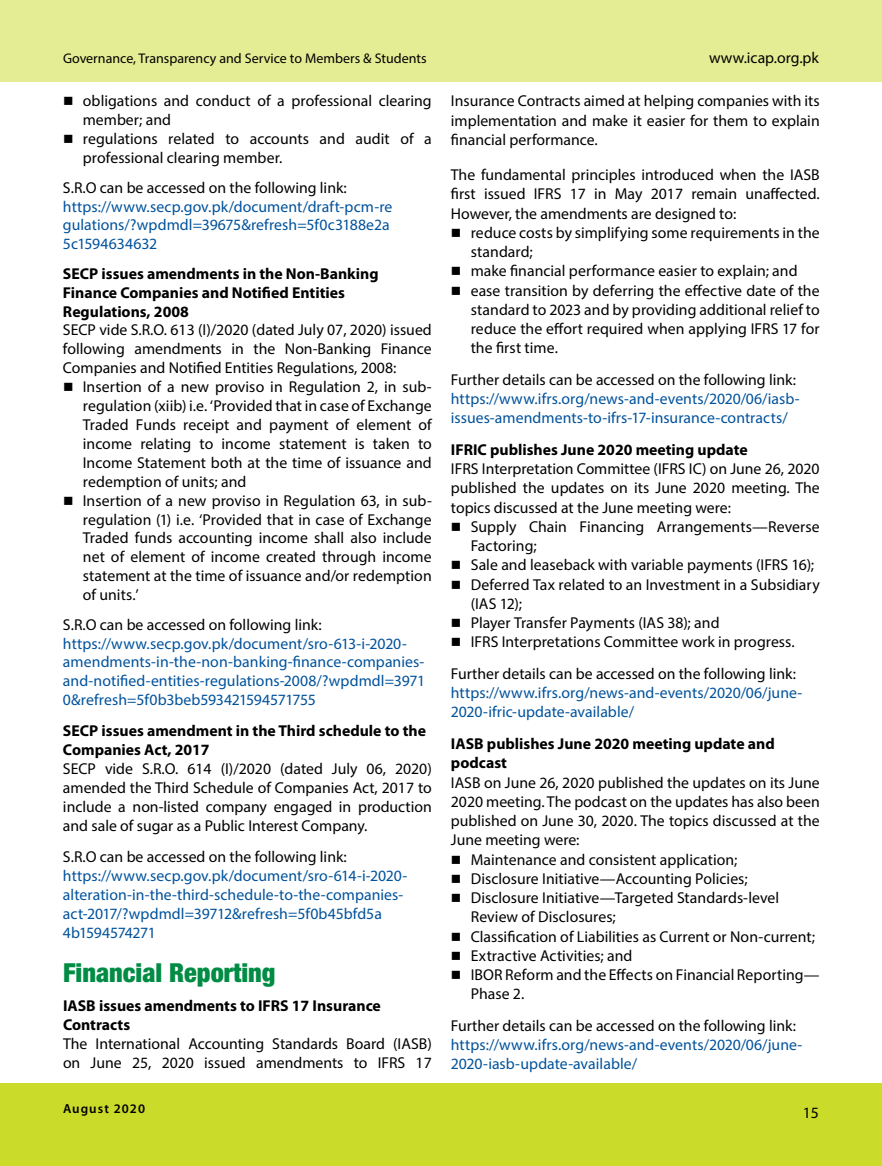
<style>
.page{position:relative;width:882px;height:1166px;background:#fff}
.page>*{position:absolute;margin:0;border:0;box-sizing:border-box;transform-origin:0 0}
.t1{font:900 condensed 26.25px "Helvetica Neue LT Std";color:#008c44}
.t2{font:15.75px/18.9px "Myriad Pro";color:#000}
.t3{font:15.75px/18.9px "Myriad Pro";color:#00529c}
.t4{font:700 15.75px/18.9px "Myriad Pro";color:#000}
.t5{font:14px "Myriad Pro";color:#000}
.t6{font:600 13.12px "Myriad Pro";letter-spacing:.08em;color:#000}
</style>
<div class="page">
<div style="left:0;top:0;width:882px;height:82px;background:#e5ed94"></div>
<div style="left:0;top:1083px;width:882px;height:83px;background:#cbdb2a"></div>
<p class="t5" style="left:63px;top:50px;width:365px">Governance, Transparency and Service to Members &amp; Students</p>
<p class="t2" style="left:709px;top:48px;width:111px">www.icap.org.pk</p>
<p class="t2" style="left:83px;top:91px;width:350px;text-indent:-20px">■ obligations and conduct of a professional clearing member; and</p>
<p class="t2" style="left:83px;top:129px;width:350px;text-indent:-20px">■ regulations related to accounts and audit of a professional clearing member.</p>
<p class="t2" style="left:63px;top:178px;width:285px">S.R.O can be accessed on the following link:</p>
<p class="t3" style="left:63px;top:196px;width:331px">https://www.secp.gov.pk/document/draft-pcm-re gulations/?wpdmdl=39675&amp;refresh=5f0c3188e2a<br>5c1594634632</p>
<p class="t4" style="left:63px;top:263px;width:317px">SECP issues amendments in the Non-Banking<br>Finance Companies and Notified Entities<br>Regulations, 2008</p>
<p class="t2" style="left:63px;top:320px;width:370px;text-align:justify">SECP vide S.R.O. 613 (I)/2020 (dated July 07, 2020) issued following amendments in the Non-Banking Finance Companies and Notified Entities Regulations, 2008:</p>
<p class="t2" style="left:83px;top:377px;width:351px;text-align:justify;text-indent:-20px">■ Insertion of a new proviso in Regulation 2, in sub&shy;regulation (xiib) i.e. ‘Provided that in case of Exchange Traded Funds receipt and payment of element of income relating to income statement is taken to Income Statement both at the time of issuance and redemption of units; and</p>
<p class="t2" style="left:83px;top:490px;width:351px;text-align:justify;text-indent:-20px">■ Insertion of a new proviso in Regulation 63, in sub&shy;regulation (1) i.e. ‘Provided that in case of Exchange Traded funds accounting income shall also include net of element of income created through income statement at the time of issuance and/or redemption of units.’</p>
<p class="t2" style="left:63px;top:614px;width:260px">S.R.O can be accessed on following link:</p>
<p class="t3" style="left:63px;top:633px;width:364px">https://www.secp.gov.pk/document/sro-613-i-2020- amendments-in-the-non-banking-finance-companies&shy;and-notified-entities-regulations-2008/?wpdmdl=3971<br>0&amp;refresh=5f0b3beb593421594571755</p>
<p class="t4" style="left:63px;top:721px;width:365px">SECP issues amendment in the Third schedule to the<br>Companies Act, 2017</p>
<p class="t2" style="left:63px;top:759px;width:370px;text-align:justify">SECP vide S.R.O. 614 (I)/2020 (dated July 06, 2020) amended the Third Schedule of Companies Act, 2017 to include a non-listed company engaged in production and sale of sugar as a Public Interest Company.</p>
<p class="t2" style="left:63px;top:847px;width:285px">S.R.O can be accessed on the following link:</p>
<p class="t3" style="left:63px;top:866px;width:346px">https://www.secp.gov.pk/document/sro-614-i-2020- alteration-in-the-third-schedule-to-the-companies&shy;act-2017/?wpdmdl=39712&amp;refresh=5f0b45bfd5a 4b1594574271</p>
<h1 class="t1" style="left:63px;top:956px;width:214px">Financial Reporting</h1>
<p class="t4" style="left:63px;top:995px;width:319px">IASB issues amendments to IFRS 17 Insurance<br>Contracts</p>
<p class="t2" style="left:63px;top:1033px;width:370px">The International Accounting Standards Board (IASB) on June 25, 2020 issued amendments to IFRS 17</p>
<p class="t6" style="left:63px;top:1100px;width:84px">August 2020</p>
<p class="t2" style="left:451px;top:91px;width:370px;text-align:justify">Insurance Contracts aimed at helping companies with its implementation and make it easier for them to explain financial performance.</p>
<p class="t2" style="left:451px;top:165px;width:370px;text-align:justify">The fundamental principles introduced when the IASB first issued IFRS 17 in May 2017 remain unaffected.<br>However, the amendments are designed to:</p>
<p class="t2" style="left:471px;top:223px;width:351px;text-indent:-20px">■ reduce costs by simplifying some requirements in the standard;</p>
<p class="t2" style="left:451px;top:261px;width:348px">■ make financial performance easier to explain; and</p>
<p class="t2" style="left:471px;top:280px;width:351px;text-align:justify;text-indent:-20px">■ ease transition by deferring the effective date of the standard to 2023 and by providing additional relief to reduce the effort required when applying IFRS 17 for the first time.</p>
<p class="t2" style="left:451px;top:370px;width:347px">Further details can be accessed on the following link:</p>
<p class="t3" style="left:451px;top:389px;width:350px">https://www.ifrs.org/news-and-events/2020/06/iasb&shy;issues-amendments-to-ifrs-17-insurance-contracts/</p>
<p class="t4" style="left:451px;top:439px;width:298px">IFRIC publishes June 2020 meeting update</p>
<p class="t2" style="left:451px;top:459px;width:370px;text-align:justify">IFRS Interpretation Committee (IFRS IC) on June 26, 2020 published the updates on its June 2020 meeting. The topics discussed at the June meeting were:</p>
<p class="t2" style="left:471px;top:517px;width:350px;text-indent:-20px">■ Supply Chain Financing Arrangements—Reverse<br>Factoring;</p>
<p class="t2" style="left:451px;top:555px;width:365px">■ Sale and leaseback with variable payments (IFRS 16);</p>
<p class="t2" style="left:471px;top:574px;width:350px;text-indent:-20px">■ Deferred Tax related to an Investment in a Subsidiary (IAS 12);</p>
<p class="t2" style="left:451px;top:613px;width:270px">■ Player Transfer Payments (IAS 38); and</p>
<p class="t2" style="left:451px;top:626px;width:347px;line-height:31.5px">■ IFRS Interpretations Committee work in progress.<br>Further details can be accessed on the following link:</p>
<p class="t3" style="left:451px;top:683px;width:353px">https://www.ifrs.org/news-and-events/2020/06/june-<br>2020-ifric-update-available/</p>
<p class="t4" style="left:451px;top:733px;width:325px">IASB publishes June 2020 meeting update and podcast</p>
<p class="t2" style="left:451px;top:772px;width:370px;text-align:justify">IASB on June 26, 2020 published the updates on its June 2020 meeting. The podcast on the updates has also been published on June 30, 2020. The topics discussed at the June meeting were:</p>
<p class="t2" style="left:451px;top:849px;width:288px">■ Maintenance and consistent application;</p>
<p class="t2" style="left:451px;top:868px;width:298px">■ Disclosure Initiative—Accounting Policies;</p>
<p class="t2" style="left:471px;top:888px;width:310px;text-indent:-20px">■ Disclosure Initiative—Targeted Standards-level<br>Review of Disclosures;</p>
<p class="t2" style="left:451px;top:926px;width:366px">■ Classification of Liabilities as Current or Non-current;</p>
<p class="t2" style="left:451px;top:945px;width:183px">■ Extractive Activities; and</p>
<p class="t2" style="left:471px;top:965px;width:350px;text-indent:-20px">■ IBOR Reform and the Effects on Financial Reporting—<br>Phase 2.</p>
<p class="t2" style="left:451px;top:1015px;width:347px">Further details can be accessed on the following link:</p>
<p class="t3" style="left:451px;top:1035px;width:353px">https://www.ifrs.org/news-and-events/2020/06/june-<br>2020-iasb-update-available/</p>
<p class="t2" style="left:803px;top:1103px;width:18px">15</p>
</div>
